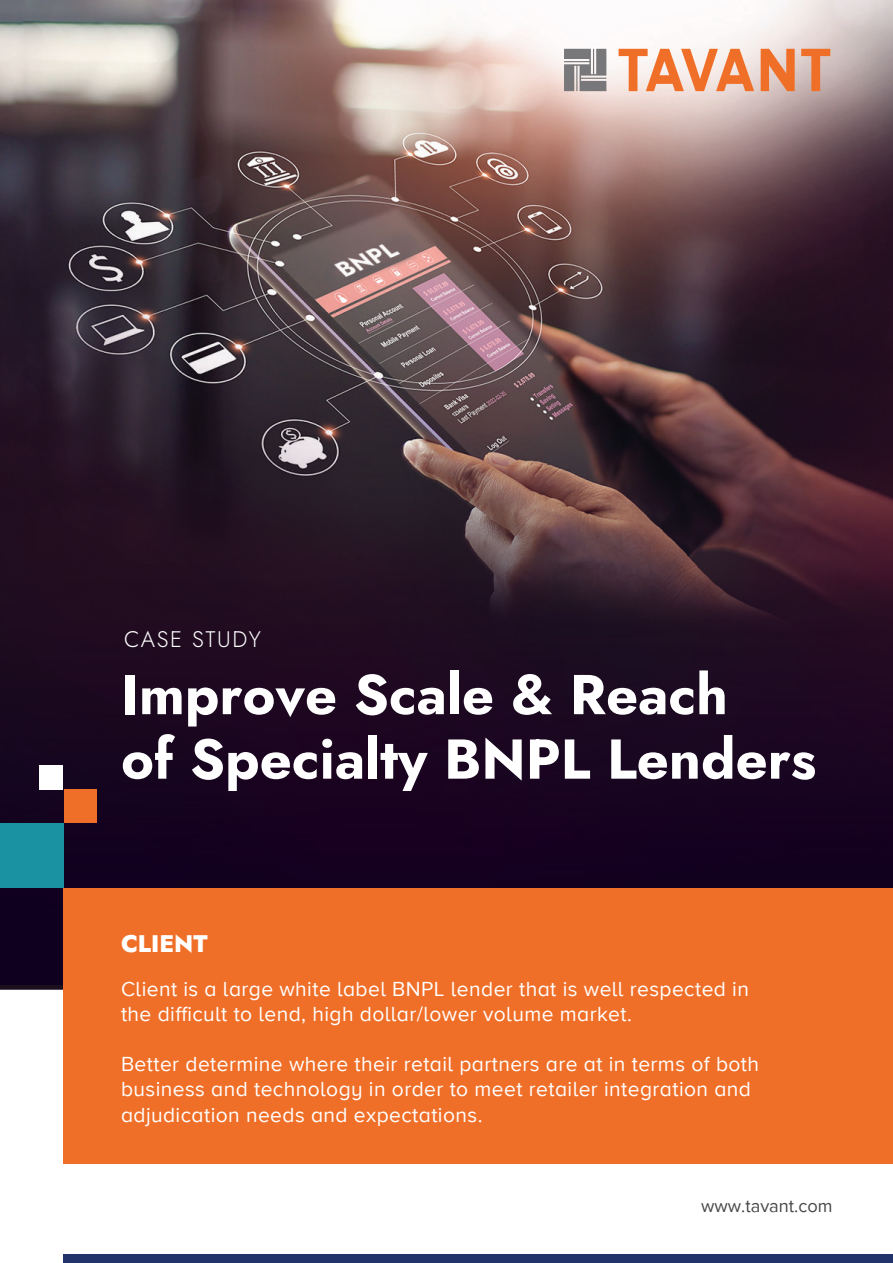
<style>
.page{position:relative;width:893px;height:1263px;background:#fff}
.page>*{position:absolute;margin:0;border:0;box-sizing:border-box;transform-origin:0 0}
.t1{font:700 56.1px/64.5px "Jost";color:#fff}
.t2{font:800 24px "Jost";color:#fff}
.t3{font:300 22.5px "Jost";letter-spacing:.07em;color:#fff}
.t4{font:21px/25.2px "Proxima Nova A";letter-spacing:.02em;color:#fff}
.t5{font:18.15px "Proxima Nova";color:#464747}
</style>
<div class="page">
<img style="left:0;top:0;width:893px;height:990px">
<img style="left:0;top:516px;width:893px;height:468px">
<svg style="left:564px;top:49px;width:42px;height:42px;background:#969394"></svg>
<svg style="left:761px;top:49px;width:34px;height:42px"></svg>
<svg style="left:801px;top:49px;width:29px;height:42px"></svg>
<svg style="left:619px;top:49px;width:135px;height:42px"></svg>
<div style="left:0;top:824px;width:63px;height:64px;background:#1a92a1"></div>
<div style="left:63px;top:888px;width:830px;height:275px;background:#f06f28"></div>
<div style="left:63px;top:1254px;width:830px;height:9px;background:#21336a"></div>
<div style="left:64px;top:789px;width:33px;height:34px;background:#f06f28"></div>
<div style="left:39px;top:765px;width:24px;height:24px;background:#fff"></div>
<p class="t3" style="left:124px;top:624px;width:139px">CASE STUDY</p>
<h1 class="t1" style="left:121px;top:663px;width:697px">Improve Scale &amp; Reach<br>of Specialty BNPL Lenders</h1>
<p class="t2" style="left:121px;top:927px;width:88px">CLIENT</p>
<p class="t4" style="left:121px;top:976px;width:629px">Client is a large white label BNPL lender that is well respected in the difficult to lend, high dollar/lower volume market.</p>
<p class="t4" style="left:121px;top:1052px;width:640px">Better determine where their retail partners are at in terms of both business and technology in order to meet retailer integration and adjudication needs and expectations.</p>
<p class="t5" style="left:701px;top:1195px;width:133px">www.tavant.com</p>
</div>
